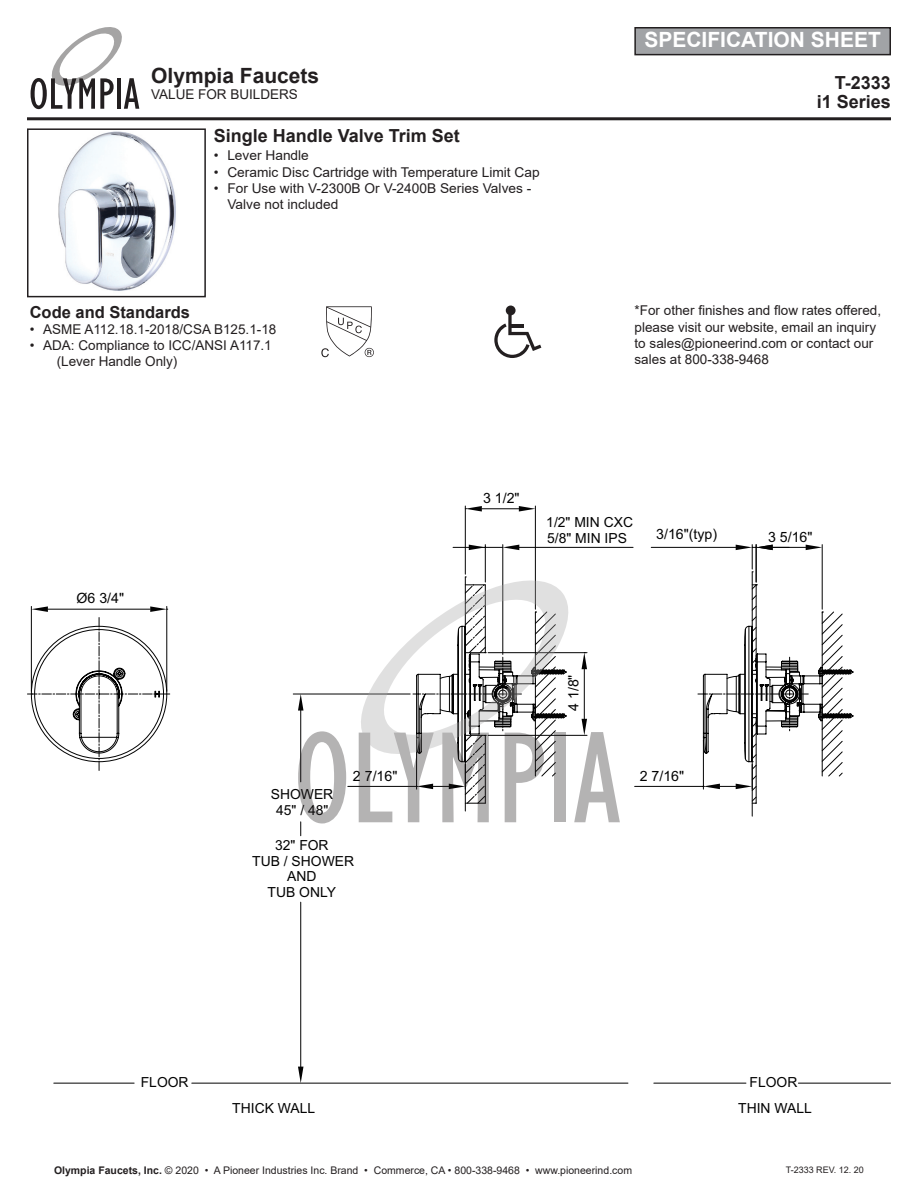
<style>
.page{position:relative;width:918px;height:1188px;background:#fff}
.page>*{position:absolute;margin:0;border:0;box-sizing:border-box;transform-origin:0 0}
.t1{font:700 21px "Arial";color:#fff}
.t2{font:700 21px "Arial";color:#231f20}
.t3{font:700 18px "Arial";color:#231f20}
.t4{font:700 16.5px "Arial";color:#231f20}
.t5{font:14.25px "Arial";color:#030303}
.t6{font:13.95px/15.9px "Arial";color:#030303;text-align:center}
.t7{font:13.5px/16.2px "Arial";color:#231f20}
.t8{font:10.5px "Arial";color:#231f20}
.t9{font:9px "Arial";color:#231f20}
.s1{font-weight:700}
</style>
<div class="page">
<svg style="left:519px;top:506px;width:16px;height:6px"></svg>
<svg style="left:465px;top:506px;width:17px;height:6px"></svg>
<hr style="left:54px;top:1083px;width:80px;height:1px;background:#030303">
<hr style="left:654px;top:1083px;width:92px;height:1px;background:#030303">
<hr style="left:300px;top:902px;width:1px;height:170px;background:#030303">
<svg style="left:298px;top:1067px;width:5px;height:16px"></svg>
<hr style="left:192px;top:1083px;width:436px;height:1px;background:#030303">
<hr style="left:798px;top:1083px;width:93px;height:1px;background:#030303">
<svg style="left:31px;top:606px;width:267px;height:165px"></svg>
<svg style="left:31px;top:27px;width:108px;height:82px"></svg>
<hr style="left:27px;top:117px;width:864px;height:3px;background:#231f20">
<img style="left:58px;top:131px;width:118px;height:160px">
<div style="left:27px;top:128px;width:179px;height:169px;border:2px solid #231f20"></div>
<div style="left:635px;top:28px;width:255px;height:27px;background:#a1a3a6"></div>
<div style="left:634px;top:27px;width:257px;height:28px;border:2px solid #231f20"></div>
<svg style="left:298px;top:545px;width:556px;height:291px"></svg>
<svg style="left:321px;top:306px;width:53px;height:51px"></svg>
<svg style="left:494px;top:314px;width:47px;height:44px"></svg>
<div style="left:506px;top:306px;width:10px;height:9px;background:#231f20;border-radius:50%"></div>
<h1 class="t2" style="left:151px;top:61px;width:170px">Olympia Faucets</h1>
<p class="t7" style="left:151px;top:87px;width:148px">VALUE FOR BUILDERS</p>
<h2 class="t3" style="left:214px;top:123px;width:248px">Single Handle Valve Trim Set</h2>
<p class="t7" style="left:214px;top:147px;width:97px">• Lever Handle</p>
<p class="t7" style="left:214px;top:164px;width:327px">• Ceramic Disc Cartridge with Temperature Limit Cap</p>
<p class="t7" style="left:227px;top:180px;width:306px;text-indent:-14px">• For Use with V-2300B Or V-2400B Series Valves -<br>Valve not included</p>
<p class="t4" style="left:30px;top:300px;width:162px">Code and Standards</p>
<p class="t7" style="left:30px;top:321px;width:248px">• ASME A112.18.1-2018/CSA B125.1-18</p>
<p class="t7" style="left:57px;top:337px;width:217px;text-indent:-27px">• ADA: Compliance to ICC/ANSI A117.1 (Lever Handle Only)</p>
<h1 class="t1" style="left:644px;top:25px;width:238px">SPECIFICATION SHEET</h1>
<h2 class="t3" style="left:835px;top:70px;width:58px">T-2333</h2>
<h2 class="t3" style="left:817px;top:89px;width:76px">i1 Series</h2>
<p class="t7" style="left:635px;top:302px;width:248px">*For other finishes and flow rates offered, please visit our website, email an inquiry to sales@pioneerind.com or contact our sales at 800-338-9468</p>
<p class="t5" style="left:77px;top:589px;width:49px">Ø6 3/4"</p>
<p class="t5" style="left:483px;top:489px;width:38px">3 1/2"</p>
<p class="t6" style="left:546px;top:514px;width:88px;text-align:left">1/2" MIN CXC<br>5/8" MIN IPS</p>
<p class="t5" style="left:656px;top:525px;width:62px">3/16"(typ)</p>
<p class="t5" style="left:768px;top:527px;width:46px">3 5/16"</p>
<p class="t5" style="left:564px;top:711px;width:38px;rotate:-90deg">4 1/8"</p>
<p class="t5" style="left:353px;top:766px;width:46px">2 7/16"</p>
<p class="t5" style="left:640px;top:766px;width:46px">2 7/16"</p>
<p class="t6" style="left:271px;top:786px;width:64px">SHOWER<br>45" / 48"</p>
<p class="t6" style="left:252px;top:837px;width:103px">32" FOR<br>TUB / SHOWER<br>AND<br>TUB ONLY</p>
<p class="t6" style="left:141px;top:1075px;width:49px">FLOOR</p>
<p class="t6" style="left:750px;top:1075px;width:49px">FLOOR</p>
<p class="t6" style="left:232px;top:1100px;width:84px">THICK WALL</p>
<p class="t6" style="left:738px;top:1100px;width:75px">THIN WALL</p>
<p class="t8" style="left:54px;top:1163px;width:580px"><span class="s1">Olympia Faucets, Inc.</span> © 2020 • A Pioneer Industries Inc. Brand • Commerce, CA • 800-338-9468 • www.pioneerind.com</p>
<p class="t9" style="left:786px;top:1164px;width:80px">T-2333 REV. 12. 20</p>
</div>
